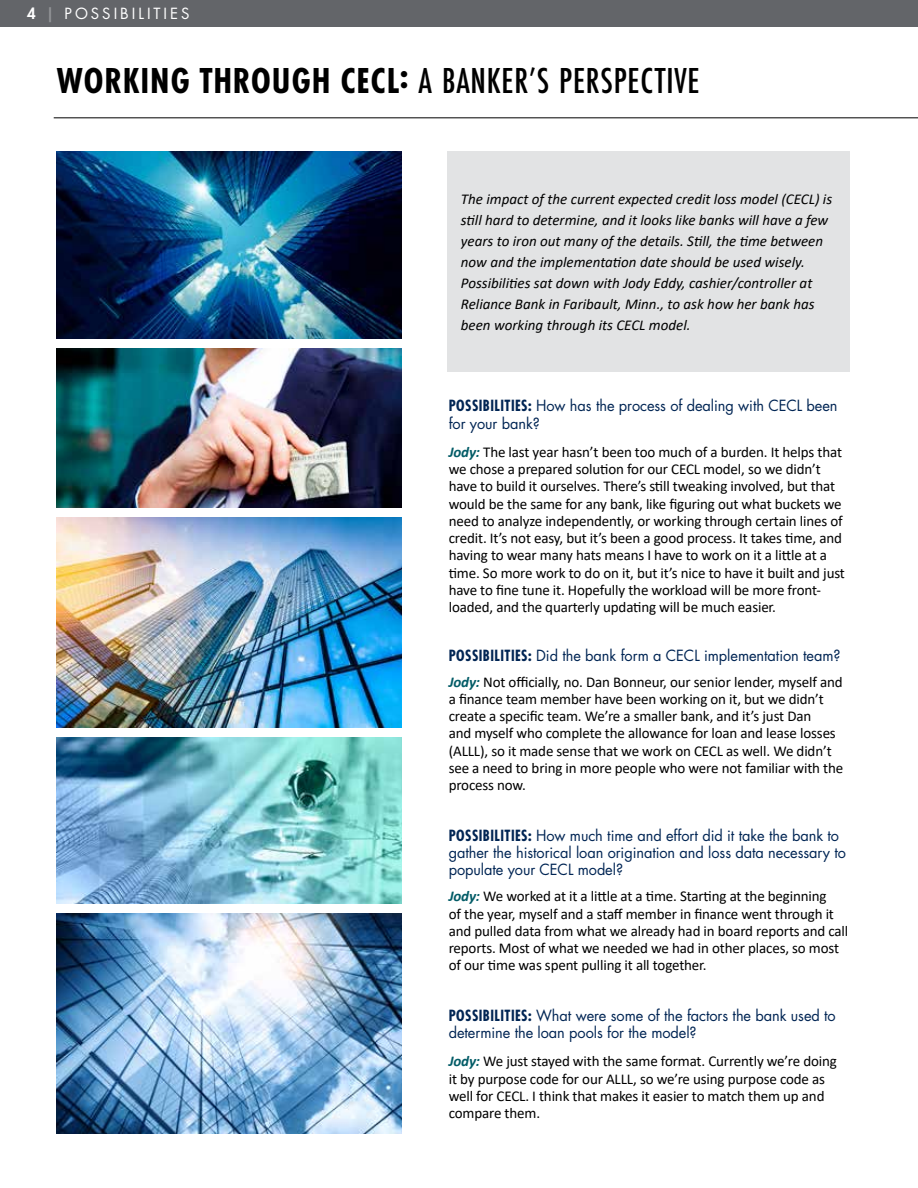
<style>
.page{position:relative;width:918px;height:1188px;background:#fff}
.page>*{position:absolute;margin:0;border:0;box-sizing:border-box;transform-origin:0 0}
.t1{font:500 37.5px "Futura PT Cond";letter-spacing:.02em;color:#000}
.t2{font:15px/17.2px "Calibri";letter-spacing:-.01em;color:#000}
.t3{font:italic 15px/21px "Calibri";color:#000}
.t4{font:15px/17.2px "Futura";letter-spacing:-.005em;color:#002554}
.t5{font:15px "Futura";letter-spacing:.2em;color:#fff}
.s1{font-weight:800}
.s2{font-weight:800;color:#939598}
.s3{font-weight:700}
.s4{font-weight:700;font-stretch:condensed}
.s5{font-weight:700;font-style:italic;color:#035c67}
</style>
<div class="page">
<div style="left:0;top:0;width:918px;height:27px;background:#636569"></div>
<hr style="left:54px;top:118px;width:864px;height:1px;background:#000">
<img style="left:57px;top:913px;width:344px;height:221px">
<img style="left:57px;top:518px;width:344px;height:210px">
<img style="left:57px;top:151px;width:344px;height:188px">
<img style="left:57px;top:738px;width:344px;height:165px">
<img style="left:57px;top:349px;width:344px;height:159px">
<div style="left:447px;top:151px;width:403px;height:221px;background:#e2e3e4"></div>
<p class="t5" style="left:27px;top:4px;width:164px"><span class="s1">4</span> <span class="s2">|</span> POSSIBILITIES</p>
<h1 class="t1" style="left:57px;top:58px;width:644px"><span class="s3">WORKING THROUGH CECL:</span> A BANKER’S PERSPECTIVE</h1>
<p class="t3" style="left:461px;top:188px;width:373px">The impact of the current expected credit loss model (CECL) is still hard to determine, and it looks like banks will have a few years to iron out many of the details. Still, the time between now and the implementation date should be used wisely.<br>Possibilities sat down with Jody Eddy, cashier/controller at Reliance Bank in Faribault, Minn., to ask how her bank has been working through its CECL model.</p>
<p class="t4" style="left:449px;top:397px;width:390px"><span class="s4">POSSIBILITIES:</span> How has the process of dealing with CECL been for your bank?</p>
<p class="t2" style="left:449px;top:443px;width:398px"><span class="s5">Jody:</span> The last year hasn’t been too much of a burden. It helps that we chose a prepared solution for our CECL model, so we didn’t have to build it ourselves. There’s still tweaking involved, but that would be the same for any bank, like figuring out what buckets we need to analyze independently, or working through certain lines of credit. It’s not easy, but it’s been a good process. It takes time, and having to wear many hats means I have to work on it a little at a time. So more work to do on it, but it’s nice to have it built and just have to fine tune it. Hopefully the workload will be more front&shy;loaded, and the quarterly updating will be much easier.</p>
<p class="t4" style="left:449px;top:647px;width:393px"><span class="s4">POSSIBILITIES:</span> Did the bank form a CECL implementation team?</p>
<p class="t2" style="left:449px;top:673px;width:396px"><span class="s5">Jody:</span> Not officially, no. Dan Bonneur, our senior lender, myself and a finance team member have been working on it, but we didn’t create a specific team. We’re a smaller bank, and it’s just Dan<br>and myself who complete the allowance for loan and lease losses (ALLL), so it made sense that we work on CECL as well. We didn’t see a need to bring in more people who were not familiar with the process now.</p>
<p class="t4" style="left:449px;top:827px;width:399px"><span class="s4">POSSIBILITIES:</span> How much time and effort did it take the bank to gather the historical loan origination and loss data necessary to populate your CECL model?</p>
<p class="t2" style="left:449px;top:887px;width:401px"><span class="s5">Jody:</span> We worked at it a little at a time. Starting at the beginning<br>of the year, myself and a staff member in finance went through it and pulled data from what we already had in board reports and call reports. Most of what we needed we had in other places, so most of our time was spent pulling it all together.</p>
<p class="t4" style="left:449px;top:1007px;width:389px"><span class="s4">POSSIBILITIES:</span> What were some of the factors the bank used to determine the loan pools for the model?</p>
<p class="t2" style="left:449px;top:1053px;width:390px"><span class="s5">Jody:</span> We just stayed with the same format. Currently we’re doing it by purpose code for our ALLL, so we’re using purpose code as well for CECL. I think that makes it easier to match them up and compare them.</p>
</div>
